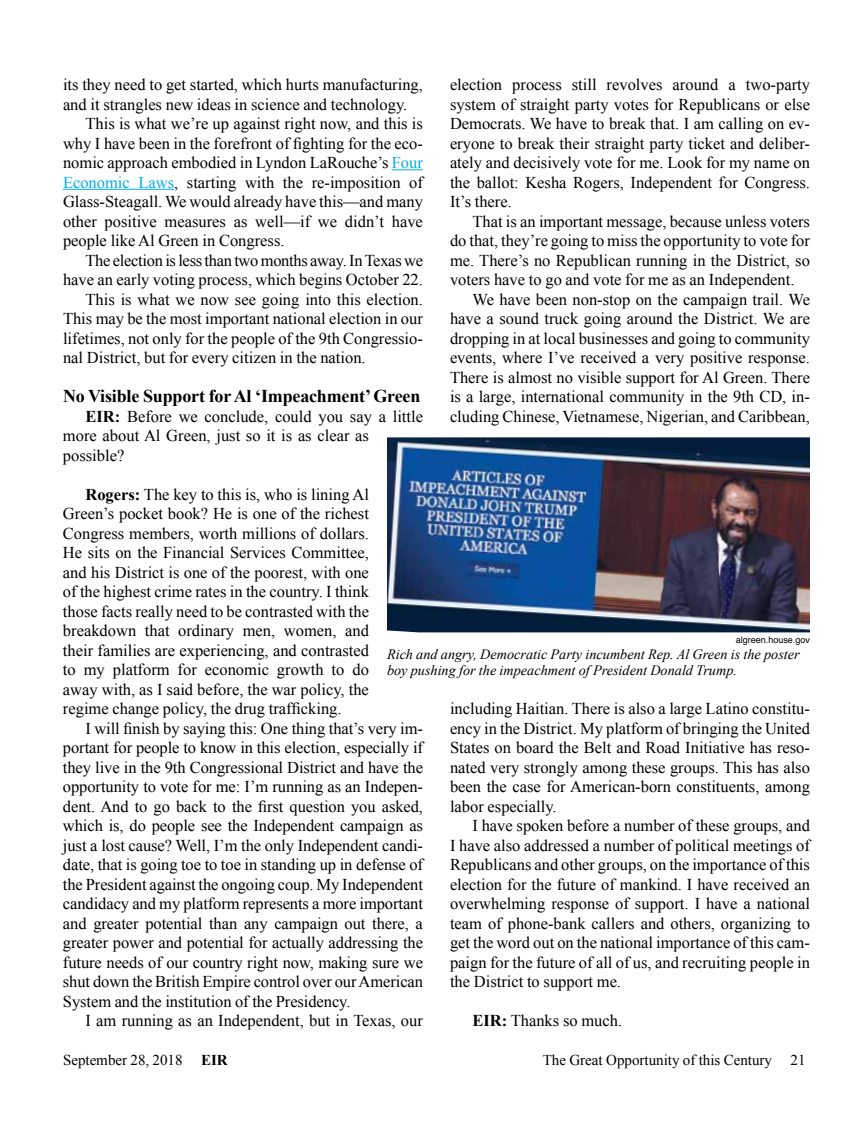
<style>
.page{position:relative;width:864px;height:1134px;background:#fff}
.page>*{position:absolute;margin:0;border:0;box-sizing:border-box;transform-origin:0 0}
.t1{font:700 18px "Times New Roman";letter-spacing:-.01em;color:#000}
.t2{font:16.5px/19.5px "Times New Roman";color:#000;text-align:justify}
.t3{font:16.5px "Times New Roman";letter-spacing:-.02em;color:#000}
.t4{font:15px "Times New Roman";color:#000}
.t5{font:italic 14.25px/15.8px "Times New Roman";color:#000}
.t6{font:9px "Helvetica";color:#000}
.s1{color:#00aeef}
.s2{font-weight:700}
</style>
<div class="page">
<hr style="left:392px;top:169px;width:31px;height:1px;background:#00aeef">
<hr style="left:63px;top:189px;width:111px;height:1px;background:#00aeef">
<img style="left:387px;top:437px;width:423px;height:195px">
<p class="t2" style="left:63px;top:74px;width:362px">its they need to get started, which hurts manufacturing,</p>
<p class="t2" style="left:63px;top:94px;width:346px">and it strangles new ideas in science and technology.</p>
<p class="t2" style="left:86px;top:113px;width:339px">This is what we’re up against right now, and this is</p>
<p class="t2" style="left:63px;top:133px;width:361px">why I have been in the forefront of fighting for the eco-</p>
<p class="t2" style="left:63px;top:152px;width:361px">nomic approach embodied in Lyndon LaRouche’s <span class="s1">Four</span></p>
<p class="t2" style="left:63px;top:172px;width:361px"><span class="s1">Economic Laws</span>, starting with the re-imposition of</p>
<p class="t2" style="left:63px;top:191px;width:362px">Glass-Steagall. We would already have this—and many</p>
<p class="t2" style="left:63px;top:211px;width:361px">other positive measures as well—if we didn’t have</p>
<p class="t2" style="left:63px;top:230px;width:223px">people like Al Green in Congress.</p>
<p class="t3" style="left:86px;top:249px;width:339px">The election is less than two months away. In Texas we</p>
<p class="t2" style="left:63px;top:270px;width:361px">have an early voting process, which begins October 22.</p>
<p class="t2" style="left:86px;top:289px;width:339px">This is what we now see going into this election.</p>
<p class="t2" style="left:63px;top:309px;width:361px">This may be the most important national election in our</p>
<p class="t2" style="left:63px;top:328px;width:361px">lifetimes, not only for the people of the 9th Congressio-</p>
<p class="t2" style="left:63px;top:348px;width:304px">nal District, but for every citizen in the nation.</p>
<p class="t1" style="left:63px;top:384px;width:359px">No Visible Support for Al ‘Impeachment’ Green</p>
<p class="t2" style="left:63px;top:406px;width:362px;text-align:left;text-indent:23px"><span class="s2">EIR:</span> Before we conclude, could you say a little more about Al Green, just so it is as clear as possible?</p>
<p class="t2" style="left:63px;top:484px;width:308px;text-indent:23px"><span class="s2">Rogers:</span> The key to this is, who is lining Al Green’s pocket book? He is one of the richest Congress members, worth millions of dollars.<br>He sits on the Financial Services Committee, and his District is one of the poorest, with one of the highest crime rates in the country. I think those facts really need to be contrasted with the breakdown that ordinary men, women, and their families are experiencing, and contrasted to my platform for economic growth to do away with, as I said before, the war policy, the regime change policy, the drug trafficking.</p>
<p class="t2" style="left:63px;top:718px;width:362px;text-indent:23px">I will finish by saying this: One thing that’s very im&shy;portant for people to know in this election, especially if they live in the 9th Congressional District and have the opportunity to vote for me: I’m running as an Indepen&shy;dent. And to go back to the first question you asked, which is, do people see the Independent campaign as just a lost cause? Well, I’m the only Independent candi&shy;date, that is going toe to toe in standing up in defense of the President against the ongoing coup. My Independent candidacy and my platform represents a more important and greater potential than any campaign out there, a greater power and potential for actually addressing the future needs of our country right now, making sure we shut down the British Empire control over our American System and the institution of the Presidency.</p>
<p class="t2" style="left:86px;top:1011px;width:339px">I am running as an Independent, but in Texas, our</p>
<p class="t2" style="left:450px;top:75px;width:362px">election process still revolves around a two-party system of straight party votes for Republicans or else Democrats. We have to break that. I am calling on ev&shy;eryone to break their straight party ticket and deliber&shy;ately and decisively vote for me. Look for my name on the ballot: Kesha Rogers, Independent for Congress.<br>It’s there.</p>
<p class="t2" style="left:473px;top:211px;width:339px">That is an important message, because unless voters</p>
<p class="t2" style="left:450px;top:231px;width:361px">do that, they’re going to miss the opportunity to vote for</p>
<p class="t2" style="left:450px;top:250px;width:361px">me. There’s no Republican running in the District, so</p>
<p class="t2" style="left:450px;top:270px;width:346px">voters have to go and vote for me as an Independent.</p>
<p class="t2" style="left:473px;top:289px;width:339px">We have been non-stop on the campaign trail. We</p>
<p class="t2" style="left:450px;top:309px;width:362px">have a sound truck going around the District. We are</p>
<p class="t2" style="left:450px;top:328px;width:362px">dropping in at local businesses and going to community</p>
<p class="t2" style="left:450px;top:348px;width:361px">events, where I’ve received a very positive response.</p>
<p class="t2" style="left:450px;top:367px;width:361px">There is almost no visible support for Al Green. There</p>
<p class="t2" style="left:450px;top:387px;width:361px">is a large, international community in the 9th CD, in-</p>
<p class="t2" style="left:450px;top:406px;width:361px">cluding Chinese, Vietnamese, Nigerian, and Caribbean,</p>
<p class="t6" style="left:736px;top:633px;width:76px">algreen.house.gov</p>
<p class="t5" style="left:387px;top:646px;width:414px">Rich and angry, Democratic Party incumbent Rep. Al Green is the poster boy pushing for the impeachment of President Donald Trump.</p>
<p class="t2" style="left:450px;top:699px;width:361px">including Haitian. There is also a large Latino constitu&shy;ency in the District. My platform of bringing the United States on board the Belt and Road Initiative has reso&shy;nated very strongly among these groups. This has also been the case for American-born constituents, among labor especially.</p>
<p class="t2" style="left:450px;top:816px;width:362px;text-indent:23px">I have spoken before a number of these groups, and I have also addressed a number of political meetings of Republicans and other groups, on the importance of this election for the future of mankind. I have received an overwhelming response of support. I have a national team of phone-bank callers and others, organizing to get the word out on the national importance of this cam&shy;paign for the future of all of us, and recruiting people in the District to support me.</p>
<p class="t2" style="left:473px;top:1011px;width:151px"><span class="s2">EIR:</span> Thanks so much.</p>
<p class="t4" style="left:63px;top:1050px;width:166px">September 28, 2018 <span class="s2">EIR</span></p>
<p class="t4" style="left:543px;top:1050px;width:264px">The Great Opportunity of this Century 21</p>
</div>
